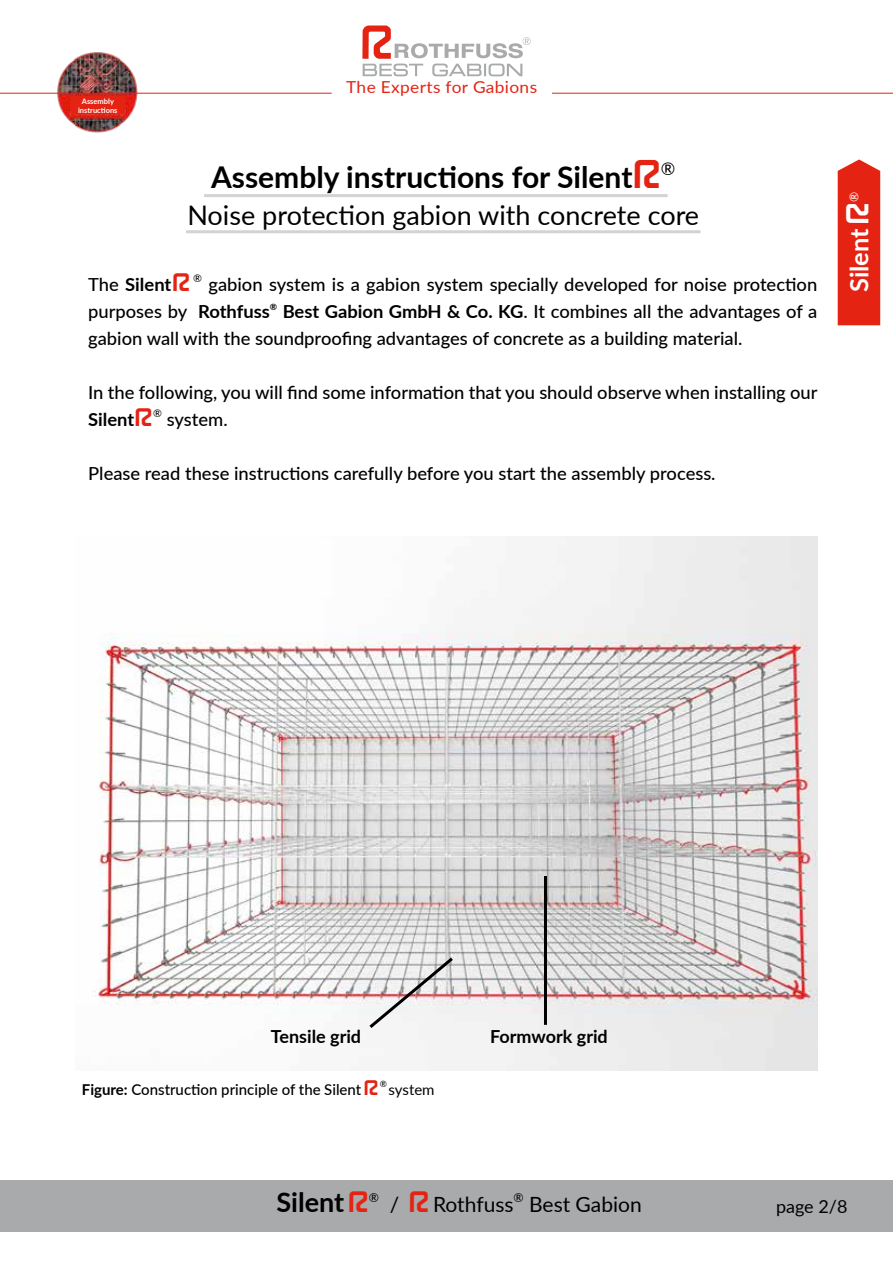
<style>
.page{position:relative;width:893px;height:1263px;background:#fff}
.page>*{position:absolute;margin:0;border:0;box-sizing:border-box;transform-origin:0 0}
.t1{font:700 30px "Lato";color:#000}
.t2{font:27px "Lato";color:#000}
.t3{font:700 27px "Lato";color:#000}
.t4{font:700 25.5px "Lato";color:#fff}
.t5{font:21px "Lato";color:#000}
.t6{font:500 18px/27px "Lato";color:#000;text-align:justify}
.t7{font:700 18px "Lato";color:#000}
.t8{font:18px "Lato";color:#000}
.t9{font:17.55px "Lato";color:#000}
.t10{font:16.5px "Lato";letter-spacing:.02em;color:#e42313;scale:1.05 1}
.t11{font:500 15px "Lato";color:#000}
.t12{font:15px "Lato";color:#000}
.t13{font:12.3px "Lato";color:#000}
.t14{font:10.5px "Lato";color:#000}
.t15{font:8.7px "Lato";color:#000}
.t16{font:700 7.5px/9px "Lato";color:#fff;text-align:center}
.s1{font-family:"My Font";font-weight:400;font-style:italic;font-size:28.5px;color:#e42313}
.s2{font-weight:500}
.s3{font-family:"My Font";font-weight:400;font-style:italic;color:#e42313}
.s4{font-weight:700}
.s5{font-family:"My Font";font-weight:400;font-style:italic;font-size:22.5px}
.s6{font-family:"My Font";font-weight:400;font-style:italic;font-size:21px;color:#e42313}
.s7{font-family:"My Font";font-style:italic;color:#e42313}
</style>
<div class="page">
<div style="left:0;top:1180px;width:893px;height:51px;background:#a9aaab"></div>
<div style="left:838px;top:159px;width:42px;height:166px;background:#e42313"></div>
<img style="left:54px;top:52px;width:86px;height:81px">
<div style="left:71px;top:97px;width:54px;height:17px;background:#e42313"></div>
<div style="left:70px;top:96px;width:55px;height:19px;border:2px solid #e42313"></div>
<hr style="left:552px;top:93px;width:341px;height:1px;background:#e42313">
<hr style="left:0;top:93px;width:332px;height:1px;background:#e42313">
<svg style="left:362px;top:26px;width:169px;height:50px"></svg>
<img style="left:95px;top:536px;width:722px;height:535px">
<svg style="left:366px;top:954px;width:90px;height:77px"></svg>
<hr style="left:544px;top:876px;width:3px;height:149px;background:#000">
<hr style="left:204px;top:194px;width:464px;height:3px;background:#d3d2d4">
<hr style="left:186px;top:230px;width:515px;height:3px;background:#d3d2d4">
<p class="t16" style="left:78px;top:96px;width:41px">Assembly instructions</p>
<p class="t10" style="left:346px;top:75px;width:183px">The Experts for Gabions</p>
<h1 class="t1" style="left:211px;top:155px;width:442px">Assembly instructions for Silent<span class="s1">R</span></h1>
<p class="t9" style="left:661px;top:156px;width:16px">®</p>
<h2 class="t2" style="left:187px;top:196px;width:513px">Noise protection gabion with concrete core</h2>
<p class="t7" style="left:88px;top:271px;width:97px"><span class="s2">The</span> Silent<span class="s3">R</span></p>
<p class="t14" style="left:193px;top:271px;width:10px">®</p>
<p class="t6" style="left:88px;top:270px;width:731px;text-indent:120px">gabion system is a gabion system specially developed for noise protection purposes by <span class="s4">Rothfuss</span><sup>®</sup> <span class="s4">Best Gabion GmbH &amp; Co. KG</span>. It combines all the advantages of a gabion wall with the soundproofing advantages of concrete as a building material.</p>
<p class="t6" style="left:88px;top:378px;width:731px">In the following, you will find some information that you should observe when installing our<br><span class="s4">Silent</span><span class="s3">R</span></p>
<p class="t14" style="left:153px;top:406px;width:10px">®</p>
<p class="t6" style="left:167px;top:405px;width:62px">system.</p>
<p class="t6" style="left:88px;top:459px;width:629px">Please read these instructions carefully before you start the assembly process.</p>
<h3 class="t4" style="left:840px;top:292px;width:102px;rotate:-90deg">Silent <span class="s5">R</span><sup>®</sup></h3>
<p class="t7" style="left:271px;top:1023px;width:92px">Tensile grid</p>
<p class="t7" style="left:490px;top:1023px;width:119px">Formwork grid</p>
<p class="t11" style="left:82px;top:1078px;width:293px"><span class="s4">Figure:</span> Construction principle of the Silent <span class="s3">R</span></p>
<p class="t15" style="left:380px;top:1077px;width:9px">®</p>
<p class="t12" style="left:389px;top:1078px;width:48px">system</p>
<h2 class="t3" style="left:276px;top:1182px;width:87px">Silent <span class="s6">R</span></h2>
<p class="t13" style="left:369px;top:1189px;width:12px">®</p>
<p class="t5" style="left:390px;top:1189px;width:125px">/ <span class="s7">R</span> Rothfuss</p>
<p class="t13" style="left:514px;top:1189px;width:12px">®</p>
<p class="t5" style="left:529px;top:1189px;width:114px">Best Gabion</p>
<p class="t8" style="left:776px;top:1193px;width:73px">page 2/8</p>
</div>
